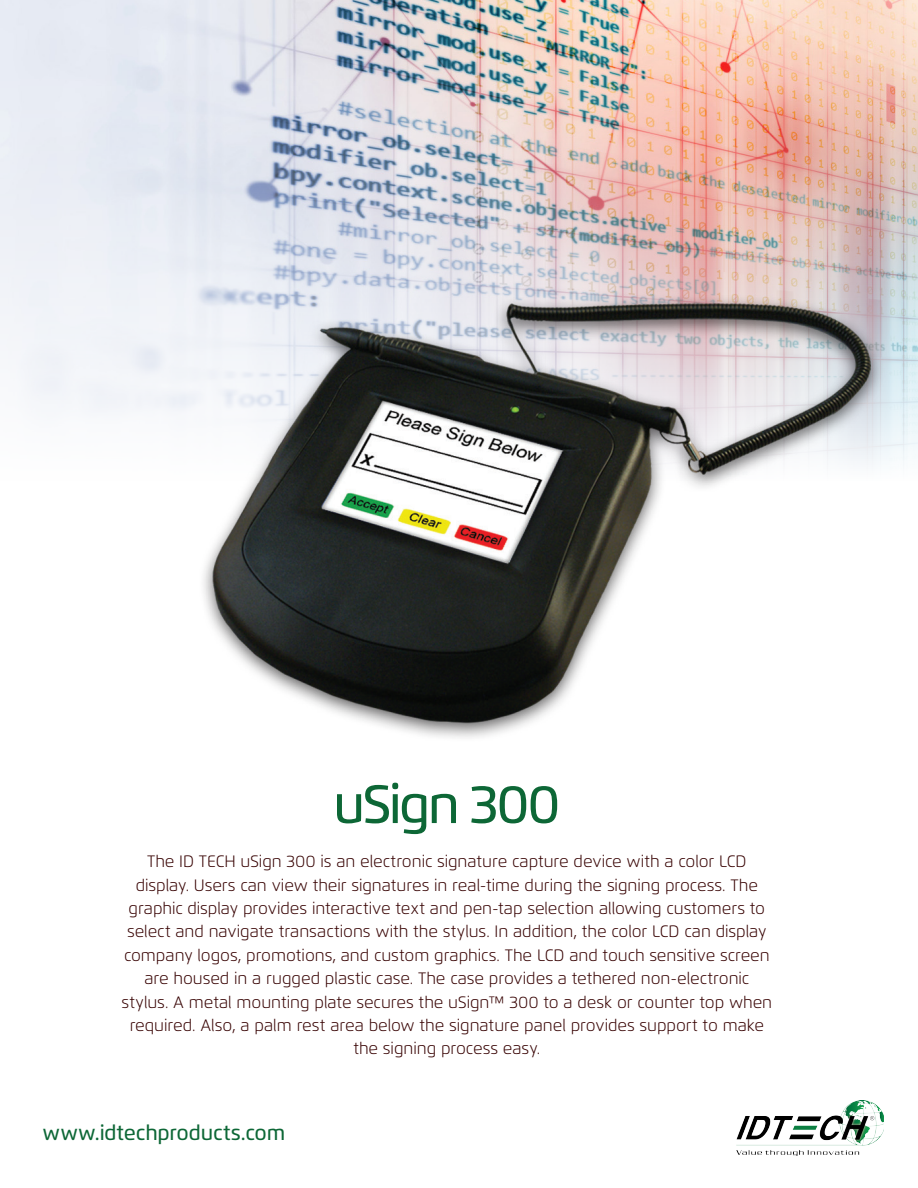
<style>
.page{position:relative;width:918px;height:1188px;background:#fff}
.page>*{position:absolute;margin:0;border:0;box-sizing:border-box;transform-origin:0 0}
.t1{font:500 54px "Flexo";letter-spacing:-.05em;color:#0d6736}
.t2{font:500 21px "Flexo";letter-spacing:-.01em;color:#0d6736}
.t3{font:300 16.5px/23.4px "Flexo";letter-spacing:-.005em;color:#360000;text-align:center}
</style>
<div class="page">
<img style="left:0;top:0;width:918px;height:465px">
<img style="left:736px;top:1100px;width:148px;height:56px">
<img style="left:2px;top:0;width:899px;height:738px">
<p class="t1" style="left:333px;top:771px;width:229px">uSign 300</p>
<p class="t3" style="left:122px;top:850px;width:652px">The ID TECH uSign 300 is an electronic signature capture device with a color LCD display. Users can view their signatures in real-time during the signing process. The graphic display provides interactive text and pen-tap selection allowing customers to select and navigate transactions with the stylus. In addition, the color LCD can display company logos, promotions, and custom graphics. The LCD and touch sensitive screen are housed in a rugged plastic case. The case provides a tethered non-electronic stylus. A metal mounting plate secures the uSign™ 300 to a desk or counter top when required. Also, a palm rest area below the signature panel provides support to make the signing process easy.</p>
<p class="t2" style="left:43px;top:1120px;width:244px">www.idtechproducts.com</p>
</div>
